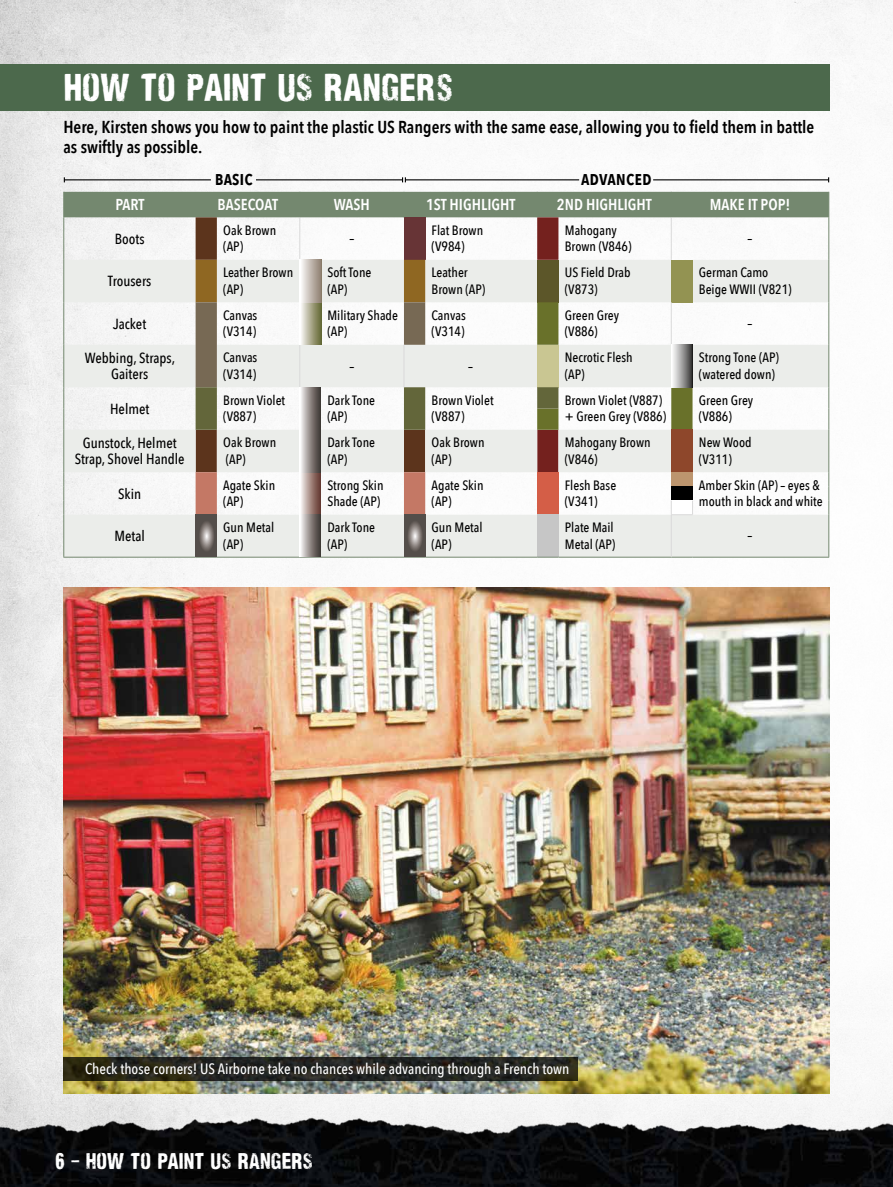
<style>
.page{position:relative;width:893px;height:1187px;background:#fff}
.page>*{position:absolute;margin:0;border:0;box-sizing:border-box;transform-origin:0 0}
.t1{font:36px "Nidex";color:#fff}
.t2{font:21px "Nidex";color:#fff}
.t3{font:600 19.5px "Avenir Next Condensed";color:#000}
.t4{font:600 17.25px/19.5px "Avenir Next Condensed";color:#000}
.t5{font:600 15.75px "Avenir Next Condensed";color:#fff}
.t6{font:500 15px "Avenir Next Condensed";color:#fff}
.t7{font:500 14.7px/16.5px "Avenir Next Condensed";color:#000;text-align:center}
.t8{font:500 13.5px/16.2px "Avenir Next Condensed";color:#000}
</style>
<div class="page">
<img style="left:0;top:0;width:893px;height:1093px">
<img style="left:0;top:1093px;width:893px;height:93px">
<div style="left:0;top:64px;width:829px;height:46px;background:#4c694c"></div>
<svg style="left:63px;top:192px;width:766px;height:365px"></svg>
<svg style="left:196px;top:514px;width:21px;height:43px"></svg>
<svg style="left:404px;top:514px;width:21px;height:42px"></svg>
<svg style="left:300px;top:302px;width:21px;height:43px"></svg>
<svg style="left:300px;top:260px;width:21px;height:42px"></svg>
<svg style="left:671px;top:345px;width:21px;height:42px"></svg>
<svg style="left:300px;top:472px;width:21px;height:42px"></svg>
<svg style="left:300px;top:387px;width:21px;height:43px"></svg>
<svg style="left:300px;top:430px;width:21px;height:42px"></svg>
<svg style="left:300px;top:514px;width:21px;height:42px"></svg>
<hr style="left:64px;top:179px;width:147px;height:1px;background:#000">
<hr style="left:405px;top:179px;width:174px;height:1px;background:#000">
<hr style="left:256px;top:179px;width:147px;height:1px;background:#000">
<svg style="left:402px;top:177px;width:4px;height:5px"></svg>
<hr style="left:653px;top:179px;width:176px;height:1px;background:#000">
<img style="left:64px;top:587px;width:765px;height:506px">
<svg style="left:64px;top:1057px;width:514px;height:23px;background:#25251e"></svg>
<h1 class="t1" style="left:64px;top:66px;width:391px">HOW TO PAINT US RANGERS</h1>
<p class="t4" style="left:63px;top:117px;width:752px">Here, Kirsten shows you how to paint the plastic US Rangers with the same ease, allowing you to field them in battle as swiftly as possible.</p>
<h3 class="t3" style="left:215px;top:162px;width:40px">basic</h3>
<h3 class="t3" style="left:581px;top:162px;width:72px">advanced</h3>
<p class="t5" style="left:115px;top:191px;width:31px">PART</p>
<p class="t5" style="left:218px;top:191px;width:62px">BASECOAT</p>
<p class="t5" style="left:334px;top:191px;width:38px">WASH</p>
<p class="t5" style="left:426px;top:191px;width:91px">1ST HIGHLIGHT</p>
<p class="t5" style="left:557px;top:191px;width:97px">2ND HIGHLIGHT</p>
<p class="t5" style="left:710px;top:191px;width:82px">MAKE IT POP!</p>
<p class="t7" style="left:115px;top:230px;width:31px">Boots</p>
<p class="t8" style="left:223px;top:222px;width:54px">Oak Brown (AP)</p>
<p class="t8" style="left:432px;top:222px;width:53px">Flat Brown (V984)</p>
<p class="t8" style="left:565px;top:222px;width:68px">Mahogany<br>Brown (V846)</p>
<p class="t8" style="left:349px;top:230px;width:6px">–</p>
<p class="t8" style="left:748px;top:230px;width:6px">–</p>
<p class="t7" style="left:108px;top:273px;width:45px">Trousers</p>
<p class="t8" style="left:223px;top:264px;width:72px">Leather Brown (AP)</p>
<p class="t8" style="left:327px;top:264px;width:46px">Soft Tone (AP)</p>
<p class="t8" style="left:432px;top:264px;width:55px">Leather<br>Brown (AP)</p>
<p class="t8" style="left:565px;top:264px;width:67px">US Field Drab (V873)</p>
<p class="t8" style="left:699px;top:264px;width:94px">German Camo<br>Beige WWII (V821)</p>
<p class="t7" style="left:113px;top:315px;width:35px">Jacket</p>
<p class="t8" style="left:223px;top:307px;width:36px">Canvas (V314)</p>
<p class="t8" style="left:327px;top:307px;width:72px">Military Shade (AP)</p>
<p class="t8" style="left:432px;top:307px;width:36px">Canvas (V314)</p>
<p class="t8" style="left:565px;top:307px;width:56px">Green Grey (V886)</p>
<p class="t8" style="left:748px;top:315px;width:6px">–</p>
<p class="t7" style="left:85px;top:349px;width:92px">Webbing, Straps,<br>Gaiters</p>
<p class="t8" style="left:223px;top:349px;width:36px">Canvas (V314)</p>
<p class="t8" style="left:349px;top:357px;width:6px">–</p>
<p class="t8" style="left:468px;top:357px;width:6px">–</p>
<p class="t8" style="left:565px;top:349px;width:69px">Necrotic Flesh (AP)</p>
<p class="t8" style="left:699px;top:349px;width:81px">Strong Tone (AP) (watered down)</p>
<p class="t7" style="left:110px;top:400px;width:41px">Helmet</p>
<p class="t8" style="left:223px;top:392px;width:63px">Brown Violet (V887)</p>
<p class="t8" style="left:327px;top:392px;width:49px">Dark Tone (AP)</p>
<p class="t8" style="left:432px;top:392px;width:63px">Brown Violet (V887)</p>
<p class="t8" style="left:565px;top:392px;width:103px">Brown Violet (V887) + Green Grey (V886)</p>
<p class="t8" style="left:699px;top:392px;width:56px">Green Grey (V886)</p>
<p class="t7" style="left:75px;top:434px;width:111px">Gunstock, Helmet<br>Strap, Shovel Handle</p>
<p class="t8" style="left:223px;top:434px;width:54px">Oak Brown (AP)</p>
<p class="t8" style="left:327px;top:434px;width:49px">Dark Tone (AP)</p>
<p class="t8" style="left:432px;top:434px;width:54px">Oak Brown (AP)</p>
<p class="t8" style="left:565px;top:434px;width:87px">Mahogany Brown (V846)</p>
<p class="t8" style="left:699px;top:434px;width:54px">New Wood (V311)</p>
<p class="t7" style="left:118px;top:485px;width:25px">Skin</p>
<p class="t8" style="left:223px;top:477px;width:53px">Agate Skin (AP)</p>
<p class="t8" style="left:327px;top:477px;width:58px">Strong Skin<br>Shade (AP)</p>
<p class="t8" style="left:432px;top:477px;width:53px">Agate Skin (AP)</p>
<p class="t8" style="left:565px;top:477px;width:53px">Flesh Base (V341)</p>
<p class="t8" style="left:699px;top:477px;width:125px">Amber Skin (AP) – eyes &amp; mouth in black and white</p>
<p class="t7" style="left:114px;top:527px;width:32px">Metal</p>
<p class="t8" style="left:223px;top:519px;width:52px">Gun Metal (AP)</p>
<p class="t8" style="left:327px;top:519px;width:49px">Dark Tone (AP)</p>
<p class="t8" style="left:432px;top:519px;width:52px">Gun Metal (AP)</p>
<p class="t8" style="left:565px;top:519px;width:52px">Plate Mail<br>Metal (AP)</p>
<p class="t8" style="left:748px;top:527px;width:6px">–</p>
<p class="t6" style="left:85px;top:1059px;width:486px">Check those corners! US Airborne take no chances while advancing through a French town</p>
<h2 class="t2" style="left:55px;top:1148px;width:259px">6 – HOW TO PAINT US RANGERS</h2>
</div>
